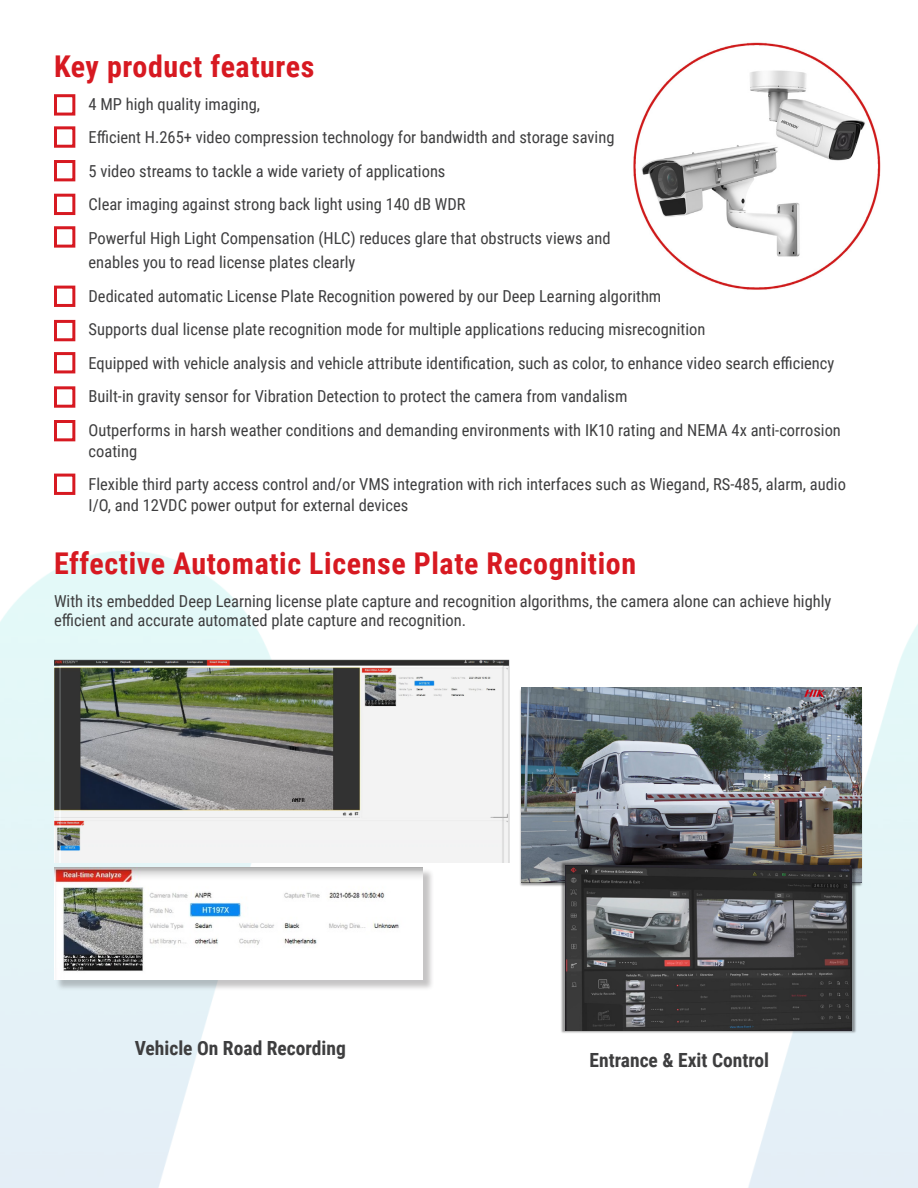
<style>
.page{position:relative;width:918px;height:1188px;background:#fff}
.page>*{position:absolute;margin:0;border:0;box-sizing:border-box;transform-origin:0 0}
.t1{font:700 30px "Roboto Condensed";letter-spacing:.02em;color:#d71921}
.t2{font:700 19.5px "Roboto Condensed";color:#3e3e3f}
.t3{font:16.5px/21px "Roboto Condensed";color:#3e3e3f}
</style>
<div class="page">
<div style="left:54px;top:94px;width:21px;height:22px;background:#fff;border:3px solid #d71921"></div>
<div style="left:54px;top:126px;width:21px;height:22px;background:#fff;border:3px solid #d71921"></div>
<div style="left:54px;top:160px;width:21px;height:21px;background:#fff;border:3px solid #d71921"></div>
<div style="left:54px;top:194px;width:21px;height:21px;background:#fff;border:3px solid #d71921"></div>
<div style="left:54px;top:226px;width:21px;height:22px;background:#fff;border:3px solid #d71921"></div>
<div style="left:54px;top:286px;width:21px;height:21px;background:#fff;border:3px solid #d71921"></div>
<div style="left:54px;top:320px;width:21px;height:21px;background:#fff;border:3px solid #d71921"></div>
<div style="left:54px;top:352px;width:21px;height:21px;background:#fff;border:3px solid #d71921"></div>
<div style="left:54px;top:386px;width:21px;height:22px;background:#fff;border:3px solid #d71921"></div>
<div style="left:54px;top:420px;width:21px;height:21px;background:#fff;border:3px solid #d71921"></div>
<div style="left:54px;top:474px;width:21px;height:21px;background:#fff;border:3px solid #d71921"></div>
<img style="left:54px;top:659px;width:455px;height:204px">
<img style="left:520px;top:687px;width:344px;height:200px">
<img style="left:522px;top:688px;width:339px;height:194px">
<img style="left:559px;top:861px;width:299px;height:174px">
<img style="left:565px;top:866px;width:287px;height:164px">
<div style="left:55px;top:868px;width:379px;height:123px;background:#231f20;opacity:.26"></div>
<img style="left:54px;top:867px;width:369px;height:112px">
<img style="left:633px;top:42px;width:248px;height:248px">
<p class="t1" style="left:54px;top:45px;width:262px">Key product features</p>
<p class="t3" style="left:89px;top:93px;width:173px">4 MP high quality imaging,</p>
<p class="t3" style="left:89px;top:126px;width:527px">Efficient H.265+ video compression technology for bandwidth and storage saving</p>
<p class="t3" style="left:89px;top:160px;width:358px">5 video streams to tackle a wide variety of applications</p>
<p class="t3" style="left:89px;top:193px;width:379px">Clear imaging against strong back light using 140 dB WDR</p>
<p class="t3" style="left:89px;top:227px;width:524px">Powerful High Light Compensation (HLC) reduces glare that obstructs views and</p>
<p class="t3" style="left:89px;top:251px;width:268px">enables you to read license plates clearly</p>
<p class="t3" style="left:89px;top:285px;width:574px">Dedicated automatic License Plate Recognition powered by our Deep Learning algorithm</p>
<p class="t3" style="left:89px;top:318px;width:618px">Supports dual license plate recognition mode for multiple applications reducing misrecognition</p>
<p class="t3" style="left:89px;top:352px;width:747px">Equipped with vehicle analysis and vehicle attribute identification, such as color, to enhance video search efficiency</p>
<p class="t3" style="left:89px;top:385px;width:540px">Built-in gravity sensor for Vibration Detection to protect the camera from vandalism</p>
<p class="t3" style="left:89px;top:419px;width:754px">Outperforms in harsh weather conditions and demanding environments with IK10 rating and NEMA 4x anti-corrosion coating</p>
<p class="t3" style="left:89px;top:473px;width:759px">Flexible third party access control and/or VMS integration with rich interfaces such as Wiegand, RS-485, alarm, audio<br>I/O, and 12VDC power output for external devices</p>
<p class="t1" style="left:54px;top:542px;width:584px">Effective Automatic License Plate Recognition</p>
<p class="t3" style="left:54px;top:590px;width:779px;line-height:19.8px">With its embedded Deep Learning license plate capture and recognition algorithms, the camera alone can achieve highly efficient and accurate automated plate capture and recognition.</p>
<p class="t2" style="left:135px;top:1034px;width:213px">Vehicle On Road Recording</p>
<p class="t2" style="left:590px;top:1047px;width:181px">Entrance &amp; Exit Control</p>
</div>
